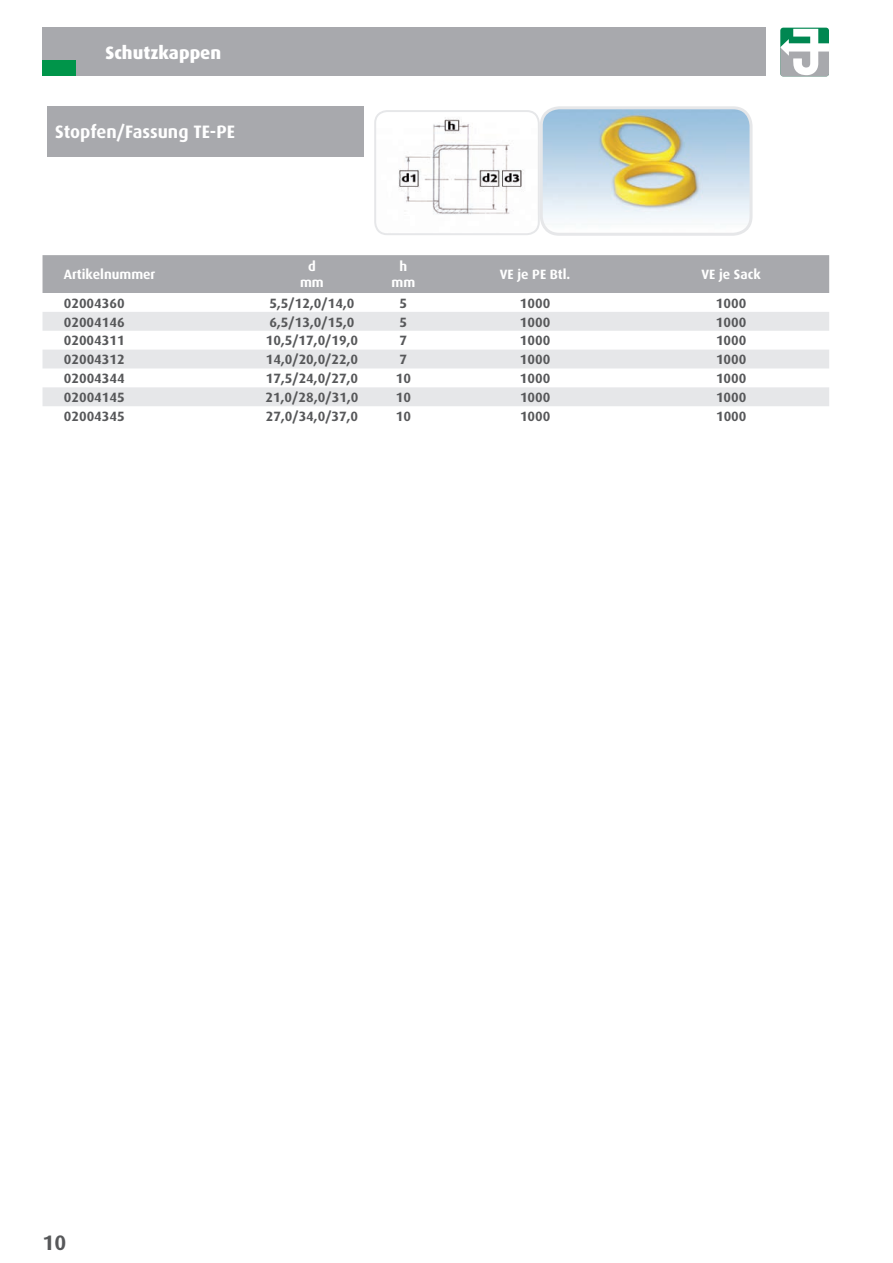
<style>
.page{position:relative;width:893px;height:1263px;background:#fff}
.page>*{position:absolute;margin:0;border:0;box-sizing:border-box;transform-origin:0 0}
.t1{font:700 21px "Dax Pro";color:#57585a}
.t2{font:700 18px "Dax Pro";color:#fff}
.t3{font:800 18px "Dax Pro";color:#fff}
.t4{font:700 13.5px "Dax Pro";color:#57585a}
.t5{font:700 13.5px/16.2px "Dax Pro";color:#fff;text-align:center}
</style>
<div class="page">
<svg style="left:780px;top:29px;width:49px;height:48px"></svg>
<div style="left:43px;top:27px;width:723px;height:49px;background:#a8a9ad"></div>
<div style="left:43px;top:60px;width:33px;height:16px;background:#00954a"></div>
<div style="left:47px;top:106px;width:317px;height:51px;background:#a8a9ad"></div>
<img style="left:377px;top:113px;width:160px;height:119px">
<div style="left:374px;top:110px;width:166px;height:125px;border:2px solid #e6e7e9;border-radius:12px"></div>
<img style="left:544px;top:110px;width:207px;height:122px">
<div style="left:540px;top:106px;width:212px;height:130px;border:3px solid #e6e7e9;border-radius:18px"></div>
<div style="left:43px;top:255px;width:786px;height:38px;background:#a8a9ad"></div>
<svg style="left:43px;top:312px;width:786px;height:94px;fill:#e6e7e9"></svg>
<h2 class="t3" style="left:105px;top:41px;width:117px">Schutzkappen</h2>
<h2 class="t2" style="left:55px;top:121px;width:181px">Stopfen/Fassung TE-PE</h2>
<p class="t5" style="left:64px;top:266px;width:93px">Artikelnummer</p>
<p class="t5" style="left:300px;top:258px;width:25px">d mm</p>
<p class="t5" style="left:391px;top:258px;width:25px">h mm</p>
<p class="t5" style="left:500px;top:266px;width:72px">VE je PE Btl.</p>
<p class="t5" style="left:701px;top:266px;width:61px">VE je Sack</p>
<p class="t4" style="left:64px;top:294px;width:62px">02004360</p>
<p class="t4" style="left:269px;top:294px;width:86px">5,5/12,0/14,0</p>
<p class="t4" style="left:400px;top:294px;width:9px">5</p>
<p class="t4" style="left:520px;top:294px;width:32px">1000</p>
<p class="t4" style="left:716px;top:294px;width:32px">1000</p>
<p class="t4" style="left:64px;top:313px;width:62px">02004146</p>
<p class="t4" style="left:270px;top:313px;width:86px">6,5/13,0/15,0</p>
<p class="t4" style="left:400px;top:313px;width:9px">5</p>
<p class="t4" style="left:520px;top:313px;width:32px">1000</p>
<p class="t4" style="left:716px;top:313px;width:32px">1000</p>
<p class="t4" style="left:64px;top:332px;width:62px">02004311</p>
<p class="t4" style="left:266px;top:332px;width:94px">10,5/17,0/19,0</p>
<p class="t4" style="left:400px;top:332px;width:9px">7</p>
<p class="t4" style="left:520px;top:332px;width:32px">1000</p>
<p class="t4" style="left:716px;top:332px;width:32px">1000</p>
<p class="t4" style="left:64px;top:351px;width:62px">02004312</p>
<p class="t4" style="left:266px;top:351px;width:94px">14,0/20,0/22,0</p>
<p class="t4" style="left:400px;top:351px;width:9px">7</p>
<p class="t4" style="left:520px;top:351px;width:32px">1000</p>
<p class="t4" style="left:716px;top:351px;width:32px">1000</p>
<p class="t4" style="left:64px;top:370px;width:62px">02004344</p>
<p class="t4" style="left:266px;top:370px;width:94px">17,5/24,0/27,0</p>
<p class="t4" style="left:396px;top:370px;width:17px">10</p>
<p class="t4" style="left:520px;top:370px;width:32px">1000</p>
<p class="t4" style="left:716px;top:370px;width:32px">1000</p>
<p class="t4" style="left:64px;top:389px;width:62px">02004145</p>
<p class="t4" style="left:266px;top:389px;width:94px">21,0/28,0/31,0</p>
<p class="t4" style="left:396px;top:389px;width:17px">10</p>
<p class="t4" style="left:520px;top:389px;width:32px">1000</p>
<p class="t4" style="left:716px;top:389px;width:32px">1000</p>
<p class="t4" style="left:64px;top:407px;width:62px">02004345</p>
<p class="t4" style="left:266px;top:407px;width:94px">27,0/34,0/37,0</p>
<p class="t4" style="left:396px;top:407px;width:17px">10</p>
<p class="t4" style="left:520px;top:407px;width:32px">1000</p>
<p class="t4" style="left:716px;top:407px;width:32px">1000</p>
<h1 class="t1" style="left:43px;top:1229px;width:25px">10</h1>
</div>
